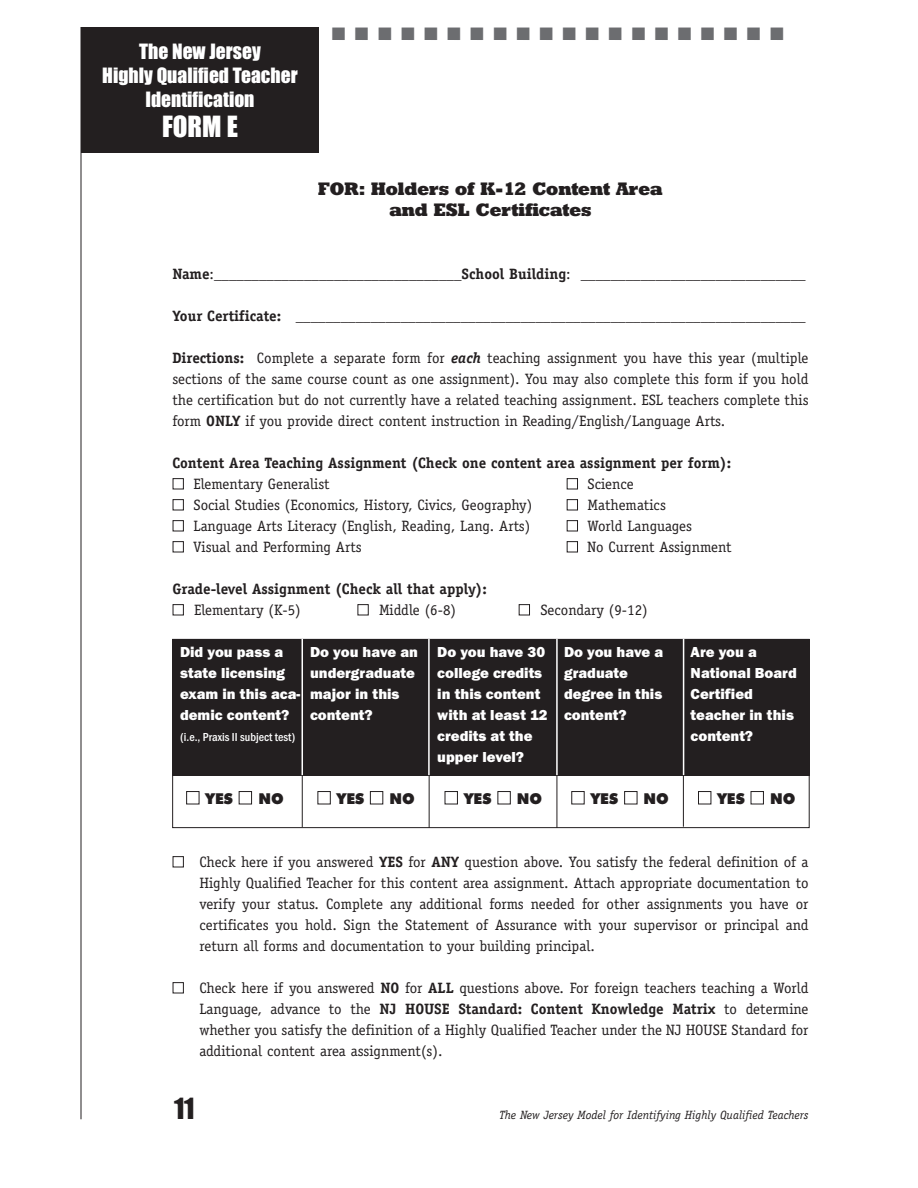
<style>
.page{position:relative;width:918px;height:1188px;background:#fff}
.page>*{position:absolute;margin:0;border:0;box-sizing:border-box;transform-origin:0 0}
.t1{font:27px "Impact";color:#fff}
.t2{font:27px "Impact";color:#231f20}
.t3{font:19.5px/24px "Impact";color:#fff;text-align:center}
.t4{font:18px/21px "Geometric Slab 712 BT Extra Bold A";color:#231f20;text-align:center}
.t5{font:18px "Zapf Dingbats";color:#6c6d70}
.t6{font:15px/21px "Officina Serif";color:#231f20;text-align:justify}
.t7{font:800 15px/21px "Franklin Gothic H";color:#fff}
.t8{font:700 15px "Officina Serif";color:#231f20}
.t9{font:700 expanded 15px "Futuri SW";color:#231f20}
.t10{font:italic 12px "Officina Serif";color:#231f20}
.t11{font:700 12px "Franklin Gothic Cond";color:#fff}
.s1{font-weight:700}
.s2{font-weight:700;font-style:italic}
.s3{color:#fff}
</style>
<div class="page">
<div style="left:81px;top:27px;width:237px;height:126px;background:#231f20"></div>
<hr style="left:81px;top:27px;width:1px;height:1092px;background:#231f20">
<hr style="left:318px;top:27px;width:1px;height:126px;background:#231f20">
<div style="left:172px;top:639px;width:638px;height:136px;background:#231f20"></div>
<div style="left:172px;top:639px;width:638px;height:189px;border:1px solid #231f20"></div>
<hr style="left:302px;top:639px;width:1px;height:136px;background:#fff">
<hr style="left:428px;top:639px;width:2px;height:136px;background:#fff">
<hr style="left:556px;top:639px;width:2px;height:136px;background:#fff">
<hr style="left:683px;top:639px;width:1px;height:136px;background:#fff">
<hr style="left:302px;top:775px;width:1px;height:52px;background:#231f20">
<hr style="left:429px;top:775px;width:1px;height:53px;background:#231f20">
<hr style="left:557px;top:775px;width:1px;height:53px;background:#231f20">
<hr style="left:683px;top:775px;width:1px;height:52px;background:#231f20">
<h2 class="t3" style="left:102px;top:40px;width:197px">The New Jersey<br>Highly Qualified Teacher<br>Identification</h2>
<h1 class="t1" style="left:162px;top:112px;width:77px">FORM E</h1>
<p class="t5" style="left:332px;top:23px;width:453px">■■■■■■■■■■■■■■■■■■■■</p>
<p class="t4" style="left:318px;top:180px;width:346px">FOR: Holders of K-12 Content Area and ESL Certificates</p>
<p class="t6" style="left:172px;top:263px;width:635px"><span class="s1">Name</span>:_________________________________<span class="s1">School Building</span>: ______________________________</p>
<p class="t6" style="left:172px;top:305px;width:635px"><span class="s1">Your Certificate:</span> ____________________________________________________________________</p>
<p class="t6" style="left:172px;top:347px;width:638px"><span class="s1">Directions:</span> Complete a separate form for <span class="s2">each</span> teaching assignment you have this year (multiple sections of the same course count as one assignment). You may also complete this form if you hold the certification but do not currently have a related teaching assignment. ESL teachers complete this form <span class="s1">ONLY</span> if you provide direct content instruction in Reading/English/Language Arts.</p>
<p class="t8" style="left:172px;top:457px;width:560px">Content Area Teaching Assignment (Check one content area assignment per form):</p>
<p class="t6" style="left:172px;top:473px;width:159px"><span class="s3">■</span> Elementary Generalist</p>
<p class="t6" style="left:567px;top:473px;width:69px"><span class="s3">■</span> Science</p>
<p class="t6" style="left:172px;top:494px;width:361px"><span class="s3">■</span> Social Studies (Economics, History, Civics, Geography)</p>
<p class="t6" style="left:567px;top:494px;width:101px"><span class="s3">■</span> Mathematics</p>
<p class="t6" style="left:172px;top:515px;width:359px"><span class="s3">■</span> Language Arts Literacy (English, Reading, Lang. Arts)</p>
<p class="t6" style="left:567px;top:515px;width:127px"><span class="s3">■</span> World Languages</p>
<p class="t6" style="left:172px;top:536px;width:191px"><span class="s3">■</span> Visual and Performing Arts</p>
<p class="t6" style="left:567px;top:536px;width:167px"><span class="s3">■</span> No Current Assignment</p>
<p class="t8" style="left:172px;top:583px;width:316px">Grade-level Assignment (Check all that apply):</p>
<p class="t6" style="left:172px;top:599px;width:130px"><span class="s3">■</span> Elementary (K-5)</p>
<p class="t6" style="left:357px;top:599px;width:100px"><span class="s3">■</span> Middle (6-8)</p>
<p class="t6" style="left:519px;top:599px;width:131px"><span class="s3">■</span> Secondary (9-12)</p>
<p class="t7" style="left:180px;top:641px;width:122px">Did you pass a state licensing exam in this aca&shy;demic content?</p>
<p class="t11" style="left:180px;top:730px;width:117px">(i.e., Praxis II subject test)</p>
<p class="t7" style="left:310px;top:641px;width:109px">Do you have an undergraduate major in this content?</p>
<p class="t9" style="left:186px;top:790px;width:99px"><span class="s3">■</span> YES <span class="s3">■</span> NO</p>
<p class="t9" style="left:317px;top:790px;width:99px"><span class="s3">■</span> YES <span class="s3">■</span> NO</p>
<p class="t7" style="left:437px;top:641px;width:112px">Do you have 30 college credits in this content with at least 12 credits at the upper level?</p>
<p class="t9" style="left:444px;top:790px;width:99px"><span class="s3">■</span> YES <span class="s3">■</span> NO</p>
<p class="t7" style="left:564px;top:641px;width:101px">Do you have a graduate degree in this content?</p>
<p class="t9" style="left:571px;top:790px;width:99px"><span class="s3">■</span> YES <span class="s3">■</span> NO</p>
<p class="t7" style="left:691px;top:641px;width:108px">Are you a<br>National Board<br>Certified teacher in this content?</p>
<p class="t9" style="left:698px;top:790px;width:99px"><span class="s3">■</span> YES <span class="s3">■</span> NO</p>
<p class="t6" style="left:199px;top:851px;width:611px;text-indent:-27px"><span class="s3">■</span> Check here if you answered <span class="s1">YES</span> for <span class="s1">ANY</span> question above. You satisfy the federal definition of a Highly Qualified Teacher for this content area assignment. Attach appropriate documentation to verify your status. Complete any additional forms needed for other assignments you have or certificates you hold. Sign the Statement of Assurance with your supervisor or principal and return all forms and documentation to your building principal.</p>
<p class="t6" style="left:199px;top:977px;width:611px;text-indent:-27px"><span class="s3">■</span> Check here if you answered <span class="s1">NO</span> for <span class="s1">ALL</span> questions above. For foreign teachers teaching a World Language, advance to the <span class="s1">NJ HOUSE Standard: Content Knowledge Matrix</span> to determine whether you satisfy the definition of a Highly Qualified Teacher under the NJ HOUSE Standard for additional content area assignment(s).</p>
<h1 class="t2" style="left:174px;top:1094px;width:22px">11</h1>
<p class="t10" style="left:500px;top:1108px;width:310px">The New Jersey Model for Identifying Highly Qualified Teachers</p>
</div>
